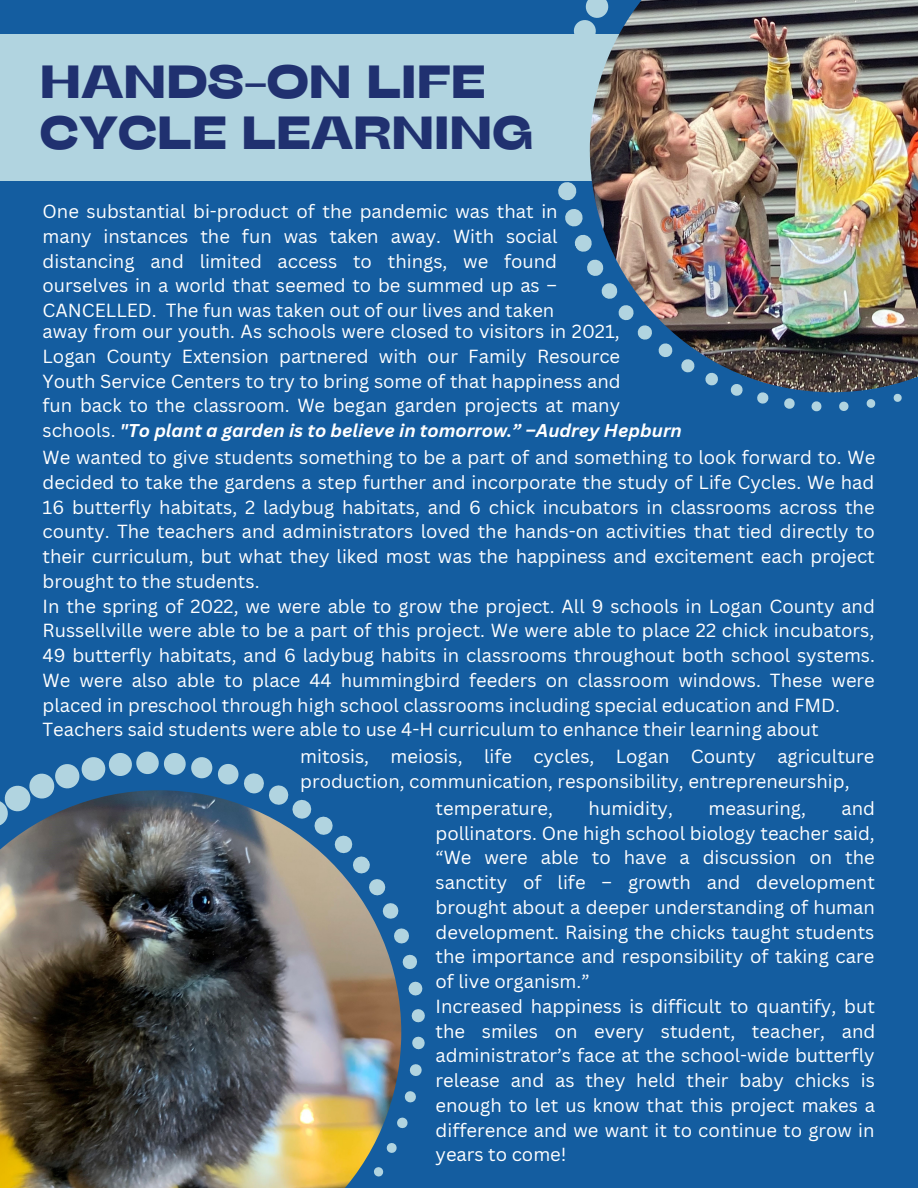
<style>
.page{position:relative;width:918px;height:1188px;background:#145da0}
.page>*{position:absolute;margin:0;border:0;box-sizing:border-box;transform-origin:0 0}
.t1{font:700 46.5px/50.7px "Stinger Wide";color:#203170}
.t2{font:18.45px/24.8px "Canva Sans";color:#fff;text-align:justify}
.t3{font:italic 700 18px "Canva Sans";color:#fff}
.s1{font-weight:400;font-style:normal;font-size:18.45px}
</style>
<div class="page">
<svg style="left:8px;top:751px;width:401px;height:193px"></svg>
<svg style="left:402px;top:954px;width:15px;height:15px"></svg>
<svg style="left:408px;top:981px;width:15px;height:15px"></svg>
<svg style="left:411px;top:1009px;width:14px;height:14px"></svg>
<svg style="left:412px;top:1036px;width:13px;height:14px"></svg>
<svg style="left:409px;top:1064px;width:13px;height:12px"></svg>
<svg style="left:404px;top:1091px;width:12px;height:12px"></svg>
<svg style="left:401px;top:1117px;width:7px;height:12px"></svg>
<svg style="left:558px;top:0;width:32px;height:274px"></svg>
<svg style="left:731px;top:392px;width:11px;height:4px"></svg>
<svg style="left:757px;top:392px;width:12px;height:12px"></svg>
<svg style="left:784px;top:398px;width:11px;height:11px"></svg>
<svg style="left:811px;top:401px;width:11px;height:11px"></svg>
<svg style="left:839px;top:401px;width:10px;height:10px"></svg>
<svg style="left:866px;top:399px;width:10px;height:9px"></svg>
<svg style="left:893px;top:393px;width:9px;height:9px"></svg>
<div style="left:0;top:34px;width:918px;height:147px;background:#b1d4e0"></div>
<img style="left:0;top:790px;width:401px;height:398px">
<img style="left:590px;top:0;width:328px;height:392px">
<p class="t1" style="left:40px;top:55px;width:494px">HANDS-ON LIFE<br>CYCLE LEARNING</p>
<p class="t2" style="left:43px;top:199px;width:517px">One substantial bi-product of the pandemic was that in many instances the fun was taken away. With social distancing and limited access to things, we found ourselves in a world that seemed to be summed up as – CANCELLED. The fun was taken out of our lives and taken</p>
<p class="t2" style="left:43px;top:319px;width:580px">away from our youth. As schools were closed to visitors in 2021, Logan County Extension partnered with our Family Resource Youth Service Centers to try to bring some of that happiness and fun back to the classroom. We began garden projects at many</p>
<p class="t3" style="left:43px;top:418px;width:641px"><span class="s1">schools.</span> "To plant a garden is to believe in tomorrow.” –Audrey Hepburn</p>
<p class="t2" style="left:43px;top:445px;width:834px">We wanted to give students something to be a part of and something to look forward to. We decided to take the gardens a step further and incorporate the study of Life Cycles. We had 16 butterfly habitats, 2 ladybug habitats, and 6 chick incubators in classrooms across the county. The teachers and administrators loved the hands-on activities that tied directly to their curriculum, but what they liked most was the happiness and excitement each project brought to the students.</p>
<p class="t2" style="left:43px;top:593px;width:834px">In the spring of 2022, we were able to grow the project. All 9 schools in Logan County and Russellville were able to be a part of this project. We were able to place 22 chick incubators, 49 butterfly habitats, and 6 ladybug habits in classrooms throughout both school systems.<br>We were also able to place 44 hummingbird feeders on classroom windows. These were placed in preschool through high school classrooms including special education and FMD.</p>
<p class="t2" style="left:43px;top:717px;width:778px">Teachers said students were able to use 4-H curriculum to enhance their learning about</p>
<p class="t2" style="left:300px;top:744px;width:576px">mitosis, meiosis, life cycles, Logan County agriculture production, communication, responsibility, entrepreneurship,</p>
<p class="t2" style="left:436px;top:795px;width:441px;text-indent:406px">and pollinators. One high school biology teacher said, “We were able to have a discussion on the sanctity of life – growth and development brought about a deeper understanding of human development. Raising the chicks taught students the importance and responsibility of taking care of live organism.”</p>
<p class="t2" style="left:436px;top:993px;width:441px">Increased happiness is difficult to quantify, but the smiles on every student, teacher, and administrator’s face at the school-wide butterfly release and as they held their baby chicks is enough to let us know that this project makes a difference and we want it to continue to grow in years to come!</p>
<p class="t2" style="left:436px;top:795px;width:119px">temperature,</p>
<p class="t2" style="left:589px;top:795px;width:86px">humidity,</p>
<p class="t2" style="left:709px;top:795px;width:99px">measuring,</p>
</div>
